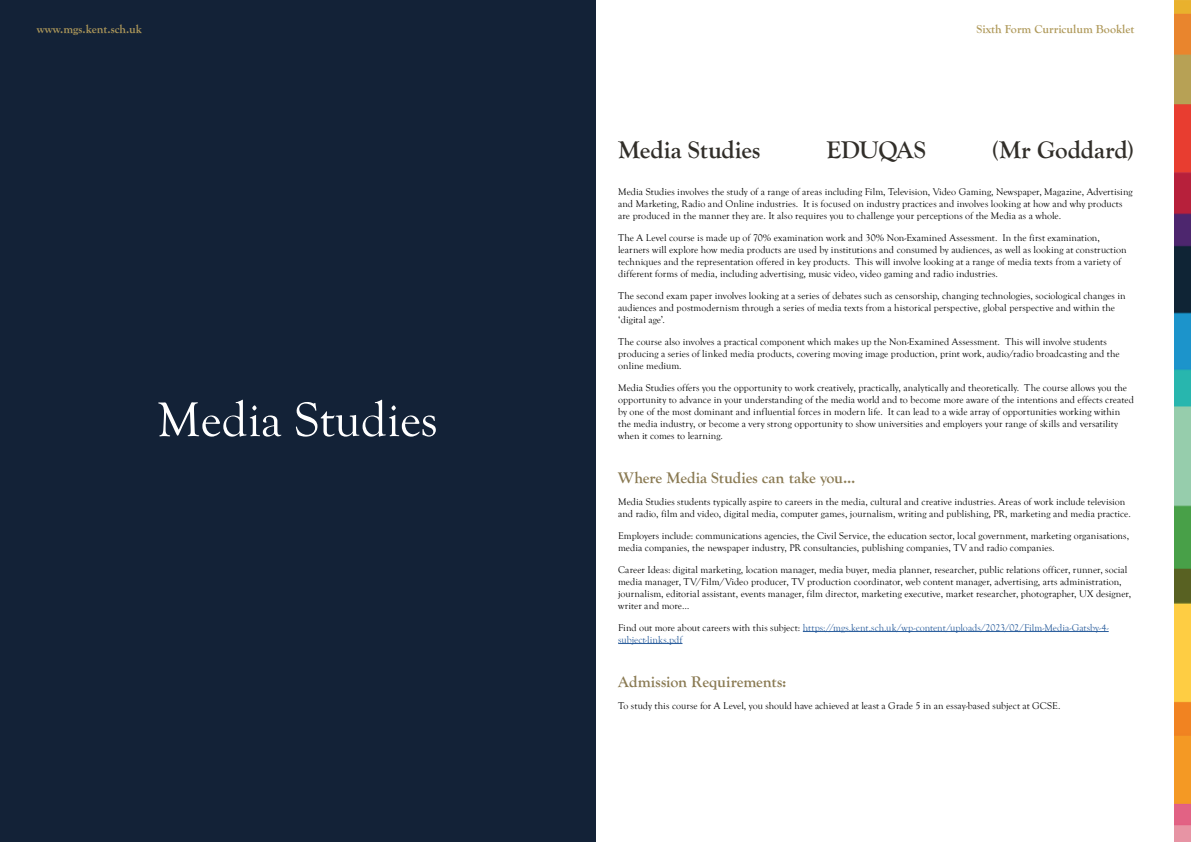
<style>
.page{position:relative;width:1191px;height:842px;background:#fff}
.page>*{position:absolute;margin:0;border:0;box-sizing:border-box;transform-origin:0 0}
.t1{font:50px "Goudy Old Style T";color:#fff}
.t2{font:700 25px "Goudy Old Style T";letter-spacing:-.005em;color:#312e29}
.t3{font:700 16px "Goudy Old Style T";color:#887850}
.t4{font:700 12px "Goudy Old Style T";color:#af995a}
.t5{font:10px/12px "Goudy Old Style T";letter-spacing:.005em;color:#000}
.t6{font:10px/12px "Goudy Old Style T";color:#275b9b}
.s1{color:#000}
</style>
<div class="page">
<div style="left:0;top:0;width:595px;height:842px;background:#132237"></div>
<img style="left:1174px;top:0;width:17px;height:842px">
<hr style="left:803px;top:631px;width:305px;height:1px;background:#275b9b">
<hr style="left:618px;top:643px;width:64px;height:1px;background:#275b9b">
<p class="t4" style="left:37px;top:23px;width:107px">www.mgs.kent.sch.uk</p>
<p class="t4" style="left:976px;top:23px;width:159px">Sixth Form Curriculum Booklet</p>
<h1 class="t1" style="left:158px;top:392px;width:282px">Media Studies</h1>
<h2 class="t2" style="left:618px;top:136px;width:144px">Media Studies</h2>
<h2 class="t2" style="left:826px;top:136px;width:101px">EDUQAS</h2>
<h2 class="t2" style="left:991px;top:136px;width:144px">(Mr Goddard)</h2>
<p class="t5" style="left:618px;top:186px;width:516px">Media Studies involves the study of a range of areas including Film, Television, Video Gaming, Newspaper, Magazine, Advertising and Marketing, Radio and Online industries. It is focused on industry practices and involves looking at how and why products are produced in the manner they are. It also requires you to challenge your perceptions of the Media as a whole.</p>
<p class="t5" style="left:618px;top:232px;width:510px">The A Level course is made up of 70% examination work and 30% Non-Examined Assessment. In the first examination, learners will explore how media products are used by institutions and consumed by audiences, as well as looking at construction techniques and the representation offered in key products. This will involve looking at a range of media texts from a variety of different forms of media, including advertising, music video, video gaming and radio industries.</p>
<p class="t5" style="left:618px;top:290px;width:509px">The second exam paper involves looking at a series of debates such as censorship, changing technologies, sociological changes in audiences and postmodernism through a series of media texts from a historical perspective, global perspective and within the ‘digital age’.</p>
<p class="t5" style="left:618px;top:336px;width:503px">The course also involves a practical component which makes up the Non-Examined Assessment. This will involve students producing a series of linked media products, covering moving image production, print work, audio/radio broadcasting and the online medium.</p>
<p class="t5" style="left:618px;top:382px;width:517px">Media Studies offers you the opportunity to work creatively, practically, analytically and theoretically. The course allows you the opportunity to advance in your understanding of the media world and to become more aware of the intentions and effects created by one of the most dominant and influential forces in modern life. It can lead to a wide array of opportunities working within the media industry, or become a very strong opportunity to show universities and employers your range of skills and versatility when it comes to learning.</p>
<h3 class="t3" style="left:618px;top:468px;width:239px">Where Media Studies can take you...</h3>
<p class="t5" style="left:618px;top:496px;width:514px">Media Studies students typically aspire to careers in the media, cultural and creative industries. Areas of work include television and radio, film and video, digital media, computer games, journalism, writing and publishing, PR, marketing and media practice.</p>
<p class="t5" style="left:618px;top:530px;width:512px">Employers include: communications agencies, the Civil Service, the education sector, local government, marketing organisations, media companies, the newspaper industry, PR consultancies, publishing companies, TV and radio companies.</p>
<p class="t5" style="left:618px;top:564px;width:514px">Career Ideas: digital marketing, location manager, media buyer, media planner, researcher, public relations officer, runner, social media manager, TV/Film/Video producer, TV production coordinator, web content manager, advertising, arts administration, journalism, editorial assistant, events manager, film director, marketing executive, market researcher, photographer, UX designer, writer and more…</p>
<p class="t6" style="left:618px;top:622px;width:492px"><span class="s1">Find out more about careers with this subject:</span> https://mgs.kent.sch.uk/wp-content/uploads/2023/02/Film-Media-Gatsby-4- subject-links.pdf</p>
<h3 class="t3" style="left:618px;top:672px;width:170px">Admission Requirements:</h3>
<p class="t5" style="left:618px;top:700px;width:444px">To study this course for A Level, you should have achieved at least a Grade 5 in an essay-based subject at GCSE.</p>
</div>
